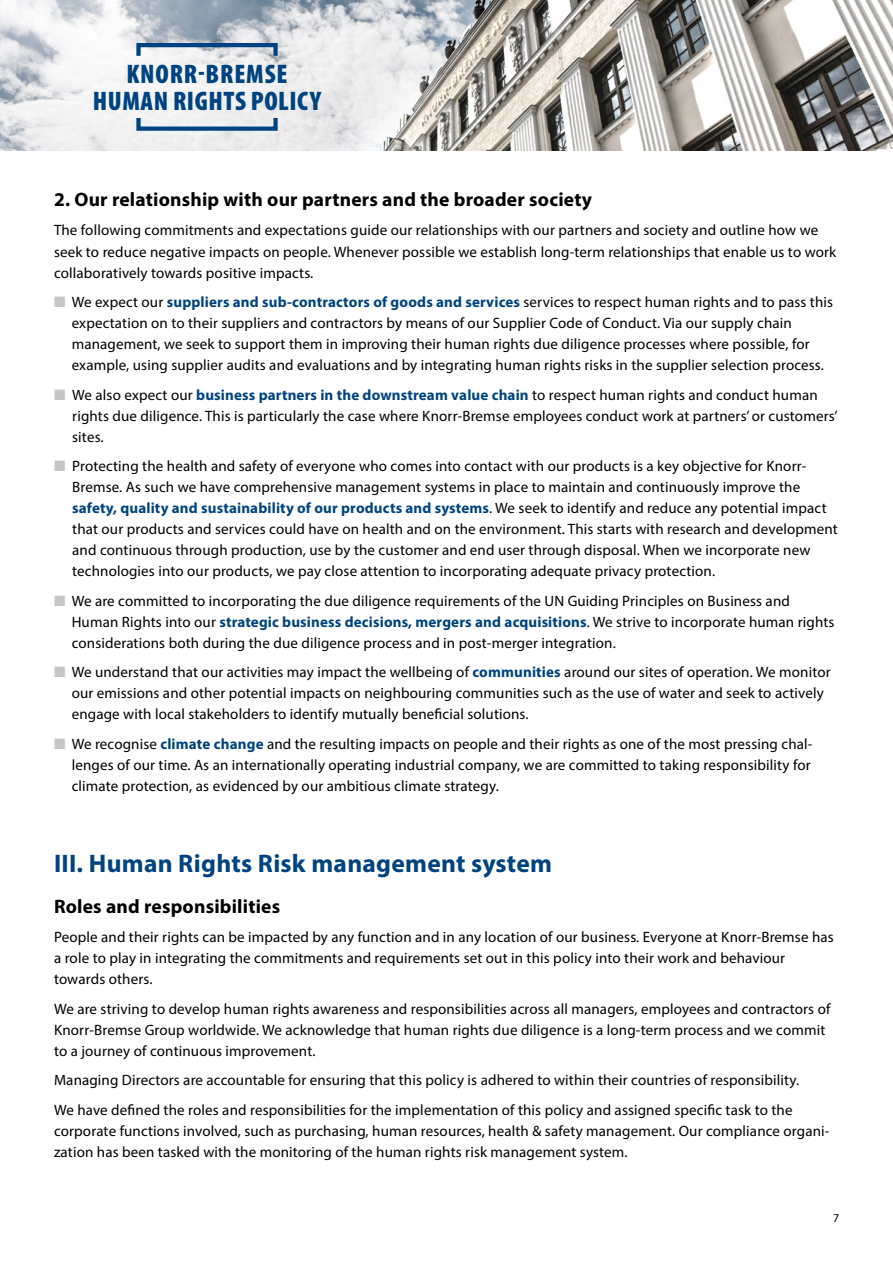
<style>
.page{position:relative;width:893px;height:1263px;background:#fff}
.page>*{position:absolute;margin:0;border:0;box-sizing:border-box;transform-origin:0 0}
.t1{font:900 condensed 27px/27px "Myriad Pro";letter-spacing:.02em;color:#004380;text-align:center}
.t2{font:700 25.5px "Myriad Pro";letter-spacing:.01em;color:#004380}
.t3{font:700 19.5px "Myriad Pro";letter-spacing:.01em;color:#000}
.t4{font:15px/21px "Myriad Pro";letter-spacing:.01em;color:#000}
.t5{font:12px "Myriad Pro";color:#000}
.s1{color:#c6c6c6}
.s2{font-weight:700;color:#004380}
</style>
<div class="page">
<img style="left:0;top:0;width:893px;height:151px">
<div style="left:136px;top:43px;width:142px;height:15px;border:4px solid #004380"></div>
<div style="left:136px;top:116px;width:142px;height:15px;border:4px solid #004380"></div>
<h1 class="t1" style="left:93px;top:59px;width:230px">KNORR-BREMSE<br>HUMAN RIGHTS POLICY</h1>
<h3 class="t3" style="left:54px;top:187px;width:539px">2. Our relationship with our partners and the broader society</h3>
<p class="t4" style="left:54px;top:220px;width:784px">The following commitments and expectations guide our relationships with our partners and society and outline how we seek to reduce negative impacts on people. Whenever possible we establish long-term relationships that enable us to work collaboratively towards positive impacts.</p>
<p class="t4" style="left:72px;top:291px;width:763px;text-indent:-18px"><span class="s1">■</span> We expect our <span class="s2">suppliers and sub-contractors of goods and services</span> services to respect human rights and to pass this expectation on to their suppliers and contractors by means of our Supplier Code of Conduct. Via our supply chain management, we seek to support them in improving their human rights due diligence processes where possible, for example, using supplier audits and evaluations and by integrating human rights risks in the supplier selection process.</p>
<p class="t4" style="left:72px;top:384px;width:767px;text-indent:-18px"><span class="s1">■</span> We also expect our <span class="s2">business partners in the downstream value chain</span> to respect human rights and conduct human rights due diligence. This is particularly the case where Knorr-Bremse employees conduct work at partners’ or customers’ sites.</p>
<p class="t4" style="left:72px;top:455px;width:767px;text-indent:-18px"><span class="s1">■</span> Protecting the health and safety of everyone who comes into contact with our products is a key objective for Knorr-Bremse. As such we have comprehensive management systems in place to maintain and continuously improve the <span class="s2">safety, quality and sustainability of our products and systems</span>. We seek to identify and reduce any potential impact that our products and services could have on health and on the environment. This starts with research and development and continuous through production, use by the customer and end user through disposal. When we incorporate new technologies into our products, we pay close attention to incorporating adequate privacy protection.</p>
<p class="t4" style="left:72px;top:590px;width:764px;text-indent:-18px"><span class="s1">■</span> We are committed to incorporating the due diligence requirements of the UN Guiding Principles on Business and<br>Human Rights into our <span class="s2">strategic business decisions, mergers and acquisitions</span>. We strive to incorporate human rights considerations both during the due diligence process and in post-merger integration.</p>
<p class="t4" style="left:72px;top:661px;width:760px;text-indent:-18px"><span class="s1">■</span> We understand that our activities may impact the wellbeing of <span class="s2">communities</span> around our sites of operation. We monitor our emissions and other potential impacts on neighbouring communities such as the use of water and seek to actively engage with local stakeholders to identify mutually beneficial solutions.</p>
<p class="t4" style="left:72px;top:733px;width:742px;text-indent:-18px"><span class="s1">■</span> We recognise <span class="s2">climate change</span> and the resulting impacts on people and their rights as one of the most pressing chal&shy;lenges of our time. As an internationally operating industrial company, we are committed to taking responsibility for climate protection, as evidenced by our ambitious climate strategy.</p>
<h2 class="t2" style="left:54px;top:847px;width:500px">III. Human Rights Risk management system</h2>
<h3 class="t3" style="left:54px;top:893px;width:228px">Roles and responsibilities</h3>
<p class="t4" style="left:54px;top:926px;width:781px">People and their rights can be impacted by any function and in any location of our business. Everyone at Knorr-Bremse has a role to play in integrating the commitments and requirements set out in this policy into their work and behaviour towards others.</p>
<p class="t4" style="left:54px;top:998px;width:778px">We are striving to develop human rights awareness and responsibilities across all managers, employees and contractors of<br>Knorr-Bremse Group worldwide. We acknowledge that human rights due diligence is a long-term process and we commit to a journey of continuous improvement.</p>
<p class="t4" style="left:54px;top:1065px;width:747px;line-height:29.5px">Managing Directors are accountable for ensuring that this policy is adhered to within their countries of responsibility.<br>We have defined the roles and responsibilities for the implementation of this policy and assigned specific task to the</p>
<p class="t4" style="left:54px;top:1120px;width:777px">corporate functions involved, such as purchasing, human resources, health &amp; safety management. Our compliance organi&shy;zation has been tasked with the monitoring of the human rights risk management system.</p>
<p class="t5" style="left:833px;top:1210px;width:8px">7</p>
</div>
